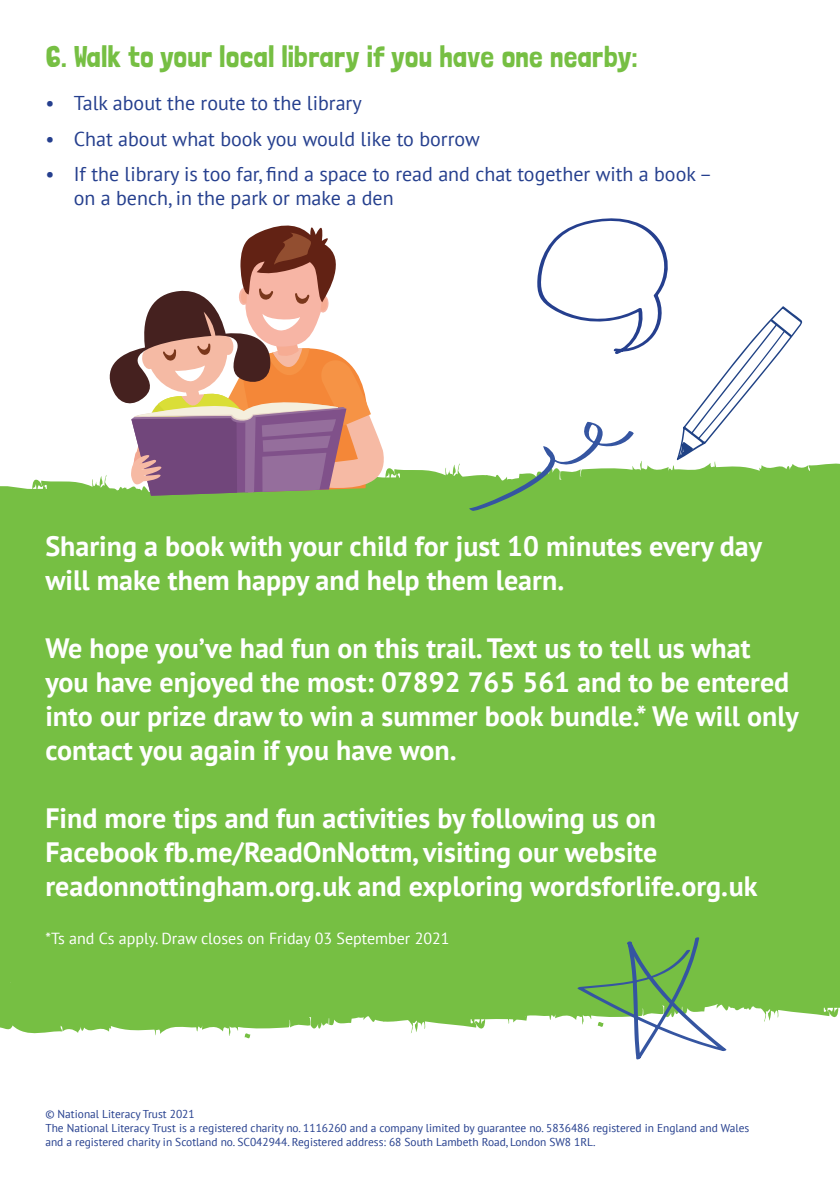
<style>
.page{position:relative;width:840px;height:1191px;background:#fff}
.page>*{position:absolute;margin:0;border:0;box-sizing:border-box;transform-origin:0 0}
.t1{font:30px "Londrina Solid";color:#76bf43}
.t2{font:700 28px/34px "PT Sans";color:#fff}
.t3{font:20px/24px "PT Sans";color:#253f8e}
.t4{font:16px "PT Sans";color:#fff}
.t5{font:11.4px/14px "PT Sans";color:#253f8e}
</style>
<div class="page">
<div style="left:0;top:463px;width:839px;height:576px;background:#76bf43"></div>
<svg style="left:576px;top:936px;width:151px;height:124px"></svg>
<svg style="left:468px;top:218px;width:335px;height:293px"></svg>
<svg style="left:102px;top:225px;width:291px;height:279px"></svg>
<p class="t1" style="left:45px;top:39px;width:593px">6. Walk to your local library if you have one nearby:</p>
<p class="t3" style="left:45px;top:91px;width:318px">• Talk about the route to the library</p>
<p class="t3" style="left:45px;top:126px;width:435px">• Chat about what book you would like to borrow</p>
<p class="t3" style="left:74px;top:162px;width:639px;text-indent:-28px">• If the library is too far, find a space to read and chat together with a book – on a bench, in the park or make a den</p>
<p class="t2" style="left:45px;top:528px;width:718px">Sharing a book with your child for just 10 minutes every day will make them happy and help them learn.</p>
<p class="t2" style="left:45px;top:630px;width:754px">We hope you’ve had fun on this trail. Text us to tell us what you have enjoyed the most: 07892 765 561 and to be entered into our prize draw to win a summer book bundle.* We will only contact you again if you have won.</p>
<p class="t2" style="left:45px;top:800px;width:713px">Find more tips and fun activities by following us on<br>Facebook fb.me/ReadOnNottm, visiting our website readonnottingham.org.uk and exploring wordsforlife.org.uk</p>
<p class="t4" style="left:45px;top:928px;width:405px">*Ts and Cs apply. Draw closes on Friday 03 September 2021</p>
<p class="t5" style="left:45px;top:1106px;width:705px">© National Literacy Trust 2021<br>The National Literacy Trust is a registered charity no. 1116260 and a company limited by guarantee no. 5836486 registered in England and Wales and a registered charity in Scotland no. SC042944. Registered address: 68 South Lambeth Road, London SW8 1RL.</p>
</div>
